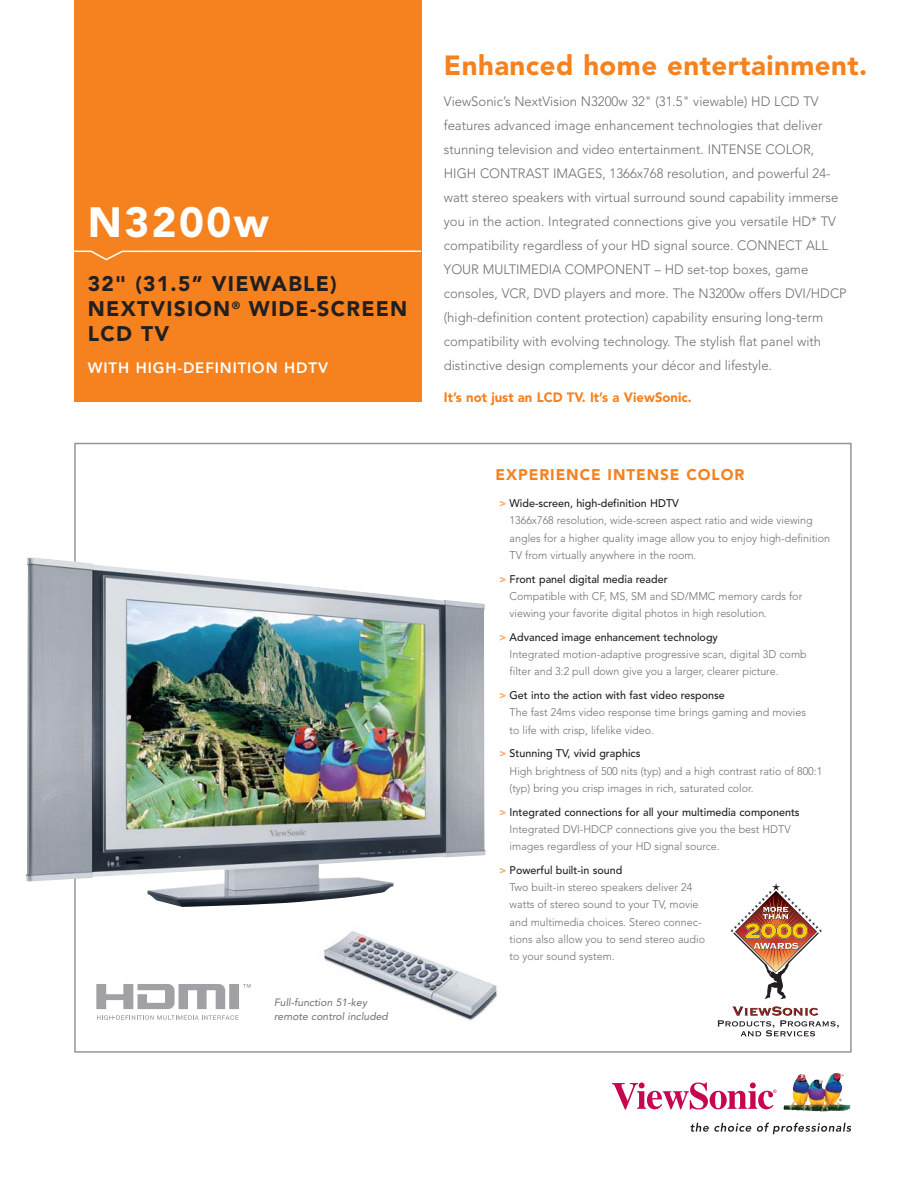
<style>
.page{position:relative;width:918px;height:1188px;background:#fff}
.page>*{position:absolute;margin:0;border:0;box-sizing:border-box;transform-origin:0 0}
.t1{font:900 42px "Avenir";letter-spacing:.06em;color:#fff}
.t2{font:900 27.6px "Avenir";letter-spacing:.02em;color:#f5821f}
.t3{font:900 21px/25.2px "Avenir";letter-spacing:.06em;color:#231f20}
.t4{font:900 15.3px "Avenir";letter-spacing:.06em;color:#f5821f}
.t5{font:800 15px "Avenir";letter-spacing:.06em;color:#fff}
.t6{font:300 13.5px/24px "Avenir";color:#6d6e70}
.t7{font:900 13.5px "Avenir";color:#f5821f}
.t8{font:300 11.1px/17.2px "Avenir";color:#6d6e70}
.t9{font:10.5px/13.5px "Avenir";color:#6d6e70}
.s1{font-weight:900;color:#fab072}
.s2{font-weight:500;color:#231f20}
</style>
<div class="page">
<img style="left:324px;top:931px;width:174px;height:90px">
<svg style="left:690px;top:1123px;width:161px;height:11px"></svg>
<img style="left:783px;top:1073px;width:68px;height:39px">
<svg style="left:612px;top:1082px;width:165px;height:28px"></svg>
<div style="left:74px;top:0;width:347px;height:402px;background:#f5821f"></div>
<svg style="left:74px;top:250px;width:348px;height:11px"></svg>
<img style="left:26px;top:557px;width:459px;height:350px">
<img style="left:730px;top:883px;width:92px;height:116px">
<svg style="left:718px;top:1006px;width:121px;height:30px"></svg>
<svg style="left:96px;top:984px;width:155px;height:25px"></svg>
<svg style="left:97px;top:1015px;width:142px;height:5px"></svg>
<h1 class="t1" style="left:88px;top:205px;width:183px">N3200w</h1>
<h3 class="t3" style="left:88px;top:273px;width:321px">32" (31.5” VIEWABLE)<br>NEXTVISION<sup>®</sup> WIDE-SCREEN<br>LCD TV</h3>
<h3 class="t5" style="left:88px;top:362px;width:242px">WITH HIGH-DEFINITION HDTV</h3>
<p class="t9" style="left:274px;top:997px;width:117px">Full-function 51-key remote control included</p>
<h2 class="t2" style="left:444px;top:54px;width:425px">Enhanced home entertainment.</h2>
<p class="t6" style="left:444px;top:91px;width:404px">ViewSonic’s NextVision N3200w 32" (31.5" viewable) HD LCD TV features advanced image enhancement technologies that deliver stunning television and video entertainment. INTENSE COLOR, HIGH CONTRAST IMAGES, 1366x768 resolution, and powerful 24- watt stereo speakers with virtual surround sound capability immerse you in the action. Integrated connections give you versatile HD* TV compatibility regardless of your HD signal source. CONNECT ALL YOUR MULTIMEDIA COMPONENT – HD set-top boxes, game consoles, VCR, DVD players and more. The N3200w offers DVI/HDCP (high-definition content protection) capability ensuring long-term compatibility with evolving technology. The stylish flat panel with distinctive design complements your décor and lifestyle.</p>
<p class="t7" style="left:444px;top:392px;width:249px">It’s not just an LCD TV. It’s a ViewSonic.</p>
<h3 class="t4" style="left:496px;top:468px;width:250px">EXPERIENCE INTENSE COLOR</h3>
<p class="t8" style="left:510px;top:496px;width:322px;text-indent:-10px"><span class="s1">&gt;</span> <span class="s2">Wide-screen, high-definition HDTV<br></span>1366x768 resolution, wide-screen aspect ratio and wide viewing angles for a higher quality image allow you to enjoy high-definition TV from virtually anywhere in the room.</p>
<p class="t8" style="left:510px;top:571px;width:294px;text-indent:-10px"><span class="s1">&gt;</span> <span class="s2">Front panel digital media reader<br></span>Compatible with CF, MS, SM and SD/MMC memory cards for viewing your favorite digital photos in high resolution.</p>
<p class="t8" style="left:510px;top:629px;width:299px;text-indent:-10px"><span class="s1">&gt;</span> <span class="s2">Advanced image enhancement technology<br></span>Integrated motion-adaptive progressive scan, digital 3D comb filter and 3:2 pull down give you a larger, clearer picture.</p>
<p class="t8" style="left:510px;top:688px;width:298px;text-indent:-10px"><span class="s1">&gt;</span> <span class="s2">Get into the action with fast video response<br></span>The fast 24ms video response time brings gaming and movies to life with crisp, lifelike video.</p>
<p class="t8" style="left:510px;top:746px;width:314px;text-indent:-10px"><span class="s1">&gt;</span> <span class="s2">Stunning TV, vivid graphics<br></span>High brightness of 500 nits (typ) and a high contrast ratio of 800:1 (typ) bring you crisp images in rich, saturated color.</p>
<p class="t8" style="left:510px;top:804px;width:292px;text-indent:-10px"><span class="s1">&gt;</span> <span class="s2">Integrated connections for all your multimedia components<br></span>Integrated DVI-HDCP connections give you the best HDTV images regardless of your HD signal source.</p>
<p class="t8" style="left:510px;top:862px;width:197px;text-indent:-10px"><span class="s1">&gt;</span> <span class="s2">Powerful built-in sound<br></span>Two built-in stereo speakers deliver 24 watts of stereo sound to your TV, movie and multimedia choices. Stereo connec&shy;tions also allow you to send stereo audio to your sound system.</p>
</div>
